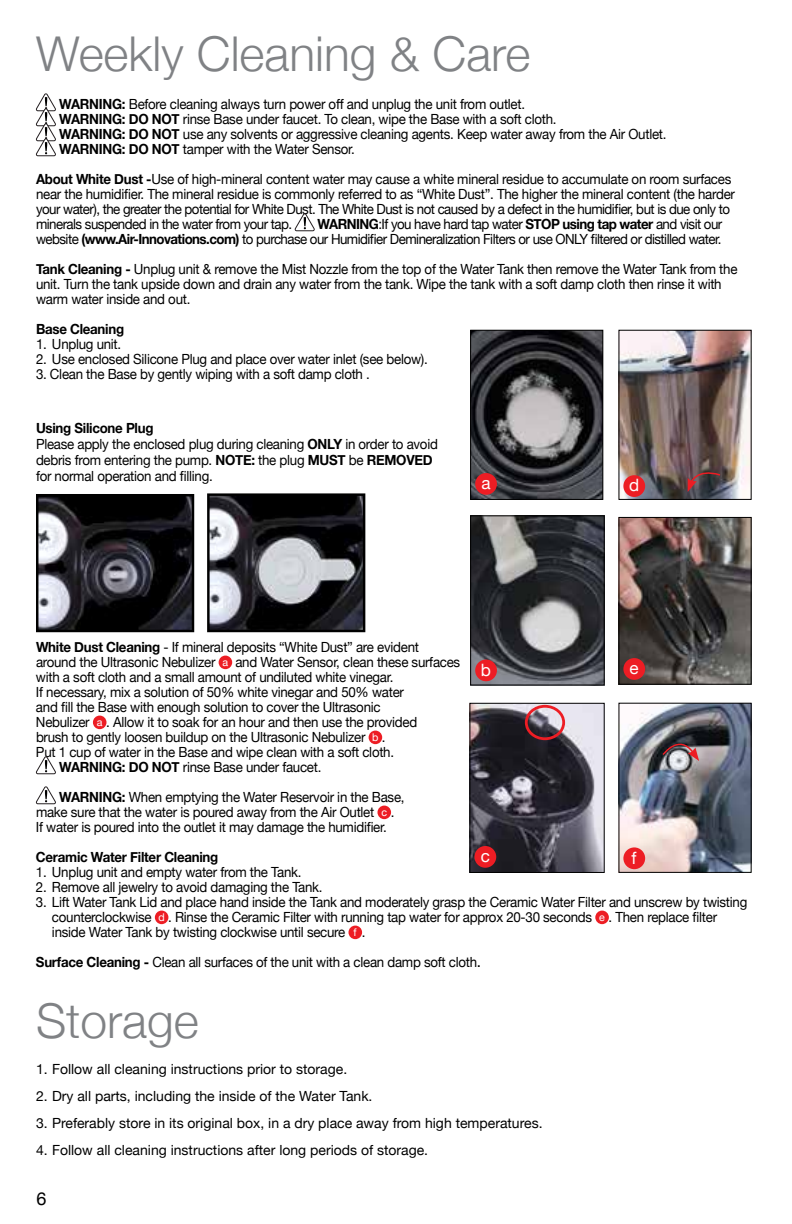
<style>
.page{position:relative;width:792px;height:1224px;background:#fff}
.page>*{position:absolute;margin:0;border:0;box-sizing:border-box;transform-origin:0 0}
.t1{font:300 48px "Helvetica Neue";color:#808285}
.t2{font:18px "Helvetica Neue";color:#000}
.t3{font:17px "Helvetica Neue";color:#fff}
.t4{font:14px/15px "Helvetica Neue";letter-spacing:-.02em;color:#000;scale:.95 1}
.t5{font:14px "Helvetica Neue";color:#000}
.t6{font:14px/15px "Helvetica Neue";letter-spacing:-.04em;color:#000;text-align:right;scale:.95 1}
.t7{font:700 14px "Helvetica Neue";letter-spacing:-.02em;color:#000;scale:.95 1}
.s1{font-weight:700}
.s2{font-size:10.6px;color:#fff}
.s3{font-size:16px}
</style>
<div class="page">
<svg style="left:35px;top:93px;width:21px;height:64px"></svg>
<svg style="left:294px;top:213px;width:21px;height:19px"></svg>
<div style="left:219px;top:656px;width:13px;height:13px;background:#ed1d24;border-radius:50%"></div>
<div style="left:93px;top:716px;width:14px;height:13px;background:#ed1d24;border-radius:50%"></div>
<div style="left:369px;top:731px;width:13px;height:13px;background:#ed1d24;border-radius:50%"></div>
<svg style="left:35px;top:756px;width:21px;height:19px"></svg>
<svg style="left:35px;top:786px;width:21px;height:19px"></svg>
<div style="left:377px;top:806px;width:14px;height:13px;background:#ed1d24;border-radius:50%"></div>
<div style="left:155px;top:911px;width:13px;height:13px;background:#ed1d24;border-radius:50%"></div>
<div style="left:595px;top:911px;width:14px;height:13px;background:#ed1d24;border-radius:50%"></div>
<div style="left:349px;top:926px;width:13px;height:13px;background:#ed1d24;border-radius:50%"></div>
<img style="left:472px;top:332px;width:129px;height:166px">
<div style="left:470px;top:330px;width:133px;height:170px;border:1px solid #000"></div>
<img style="left:620px;top:332px;width:130px;height:166px">
<div style="left:618px;top:330px;width:134px;height:170px;border:1px solid #000"></div>
<img style="left:620px;top:519px;width:130px;height:164px">
<div style="left:618px;top:517px;width:134px;height:168px;border:1px solid #000"></div>
<img style="left:620px;top:705px;width:130px;height:166px">
<div style="left:618px;top:703px;width:134px;height:170px;border:1px solid #000"></div>
<img style="left:471px;top:705px;width:132px;height:166px">
<div style="left:469px;top:703px;width:136px;height:170px;border:1px solid #000"></div>
<img style="left:472px;top:517px;width:131px;height:166px">
<div style="left:470px;top:515px;width:135px;height:170px;border:1px solid #000"></div>
<div style="left:525px;top:705px;width:40px;height:35px;border:3px solid #ed1d24;border-radius:50%"></div>
<div style="left:475px;top:473px;width:22px;height:22px;background:#ed1d24;border-radius:50%"></div>
<div style="left:475px;top:660px;width:22px;height:21px;background:#ed1d24;border-radius:50%"></div>
<div style="left:474px;top:846px;width:22px;height:22px;background:#ed1d24;border-radius:50%"></div>
<div style="left:623px;top:475px;width:22px;height:22px;background:#ed1d24;border-radius:50%"></div>
<div style="left:623px;top:658px;width:22px;height:22px;background:#ed1d24;border-radius:50%"></div>
<div style="left:623px;top:847px;width:22px;height:22px;background:#ed1d24;border-radius:50%"></div>
<svg style="left:662px;top:733px;width:37px;height:28px"></svg>
<svg style="left:688px;top:468px;width:34px;height:24px"></svg>
<img style="left:39px;top:497px;width:152px;height:132px">
<div style="left:36px;top:494px;width:158px;height:138px;border:2px solid #000"></div>
<img style="left:210px;top:496px;width:152px;height:133px">
<div style="left:207px;top:493px;width:158px;height:139px;border:2px solid #000"></div>
<h1 class="t1" style="left:36px;top:15px;width:496px">Weekly Cleaning &amp; Care</h1>
<p class="t4" style="left:59px;top:97px;width:641px"><span class="s1">WARNING:</span> Before cleaning always turn power off and unplug the unit from outlet.<br><span class="s1">WARNING: DO NOT</span> rinse Base under faucet. To clean, wipe the Base with a soft cloth.<br><span class="s1">WARNING: DO NOT</span> use any solvents or aggressive cleaning agents. Keep water away from the Air Outlet.<br><span class="s1">WARNING: DO NOT</span> tamper with the Water Sensor.</p>
<p class="t4" style="left:36px;top:172px;width:737px"><span class="s1">About White Dust -</span>Use of high-mineral content water may cause a white mineral residue to accumulate on room surfaces near the humidifier. The mineral residue is commonly referred to as “White Dust”. The higher the mineral content (the harder your water), the greater the potential for White Dust. The White Dust is not caused by a defect in the humidifier, but is due only to minerals suspended in the water from your tap.</p>
<p class="t6" style="left:36px;top:217px;width:724px"><span class="s1">WARNING</span>:If you have hard tap water <span class="s1">STOP using tap water</span> and visit our<br>website <span class="s1">(www.Air-Innovations.com)</span> to purchase our Humidifier Demineralization Filters or use ONLY filtered or distilled water.</p>
<p class="t4" style="left:36px;top:262px;width:740px"><span class="s1">Tank Cleaning -</span> Unplug unit &amp; remove the Mist Nozzle from the top of the Water Tank then remove the Water Tank from the unit. Turn the tank upside down and drain any water from the tank. Wipe the tank with a soft damp cloth then rinse it with warm water inside and out.</p>
<p class="t7" style="left:36px;top:318px;width:94px">Base Cleaning</p>
<p class="t4" style="left:36px;top:337px;width:91px">1. Unplug unit.</p>
<p class="t4" style="left:36px;top:352px;width:414px">2. Use enclosed Silicone Plug and place over water inlet (see below).</p>
<p class="t4" style="left:36px;top:367px;width:353px">3. Clean the Base by gently wiping with a soft damp cloth .</p>
<p class="t4" style="left:36px;top:421px;width:425px;line-height:16px"><span class="s1">Using Silicone Plug<br></span>Please apply the enclosed plug during cleaning <span class="s1">ONLY</span> in order to avoid debris from entering the pump. <span class="s1">NOTE:</span> the plug <span class="s1">MUST</span> be <span class="s1">REMOVED </span>for normal operation and filling.</p>
<p class="t3" style="left:481px;top:471px;width:11px">a</p>
<p class="t3" style="left:629px;top:473px;width:12px">d</p>
<p class="t4" style="left:36px;top:640px;width:405px"><span class="s1">White Dust Cleaning</span> - If mineral deposits “White Dust” are evident</p>
<p class="t4" style="left:36px;top:655px;width:448px">around the Ultrasonic Nebulizer <span class="s2">a</span> and Water Sensor, clean these surfaces</p>
<p class="t4" style="left:36px;top:670px;width:378px">with a soft cloth and a small amount of undiluted white vinegar.</p>
<p class="t4" style="left:36px;top:685px;width:389px">If necessary, mix a solution of 50% white vinegar and 50% water</p>
<p class="t4" style="left:36px;top:700px;width:364px">and fill the Base with enough solution to cover the Ultrasonic</p>
<p class="t4" style="left:36px;top:715px;width:403px">Nebulizer <span class="s2">a</span> . Allow it to soak for an hour and then use the provided</p>
<p class="t4" style="left:36px;top:730px;width:370px">brush to gently loosen buildup on the Ultrasonic Nebulizer <span class="s2">b</span> .</p>
<p class="t4" style="left:36px;top:745px;width:378px">Put 1 cup of water in the Base and wipe clean with a soft cloth.</p>
<p class="t4" style="left:59px;top:760px;width:278px"><span class="s1">WARNING: DO NOT</span> rinse Base under faucet.</p>
<p class="t4" style="left:36px;top:790px;width:390px;text-indent:23px"><span class="s1">WARNING:</span> When emptying the Water Reservoir in the Base, make sure that the water is poured away from the Air Outlet <span class="s2">c</span> .<br>If water is poured into the outlet it may damage the humidifier.</p>
<p class="t7" style="left:36px;top:846px;width:193px">Ceramic Water Filter Cleaning</p>
<p class="t4" style="left:36px;top:865px;width:281px">1. Unplug unit and empty water from the Tank.</p>
<p class="t4" style="left:36px;top:880px;width:303px">2. Remove all jewelry to avoid damaging the Tank.</p>
<p class="t4" style="left:52px;top:895px;width:733px;text-indent:-16px">3. Lift Water Tank Lid and place hand inside the Tank and moderately grasp the Ceramic Water Filter and unscrew by twisting counterclockwise <span class="s2">d</span> . Rinse the Ceramic Filter with running tap water for approx 20-30 seconds <span class="s2">e</span> . Then replace filter inside Water Tank by twisting clockwise until secure <span class="s2">f</span> .</p>
<p class="t4" style="left:36px;top:955px;width:470px"><span class="s1">Surface Cleaning -</span> Clean all surfaces of the unit with a clean damp soft cloth<span class="s3">.</span></p>
<p class="t3" style="left:481px;top:657px;width:12px">b</p>
<p class="t3" style="left:630px;top:656px;width:11px">e</p>
<p class="t3" style="left:632px;top:845px;width:7px">f</p>
<p class="t3" style="left:481px;top:844px;width:11px">c</p>
<h1 class="t1" style="left:36px;top:982px;width:164px">Storage</h1>
<p class="t5" style="left:36px;top:1059px;width:313px">1. Follow all cleaning instructions prior to storage.</p>
<p class="t5" style="left:36px;top:1086px;width:338px">2. Dry all parts, including the inside of the Water Tank.</p>
<p class="t5" style="left:36px;top:1113px;width:508px">3. Preferably store in its original box, in a dry place away from high temperatures.</p>
<p class="t5" style="left:36px;top:1140px;width:394px">4. Follow all cleaning instructions after long periods of storage.</p>
<p class="t2" style="left:37px;top:1186px;width:12px">6</p>
</div>
